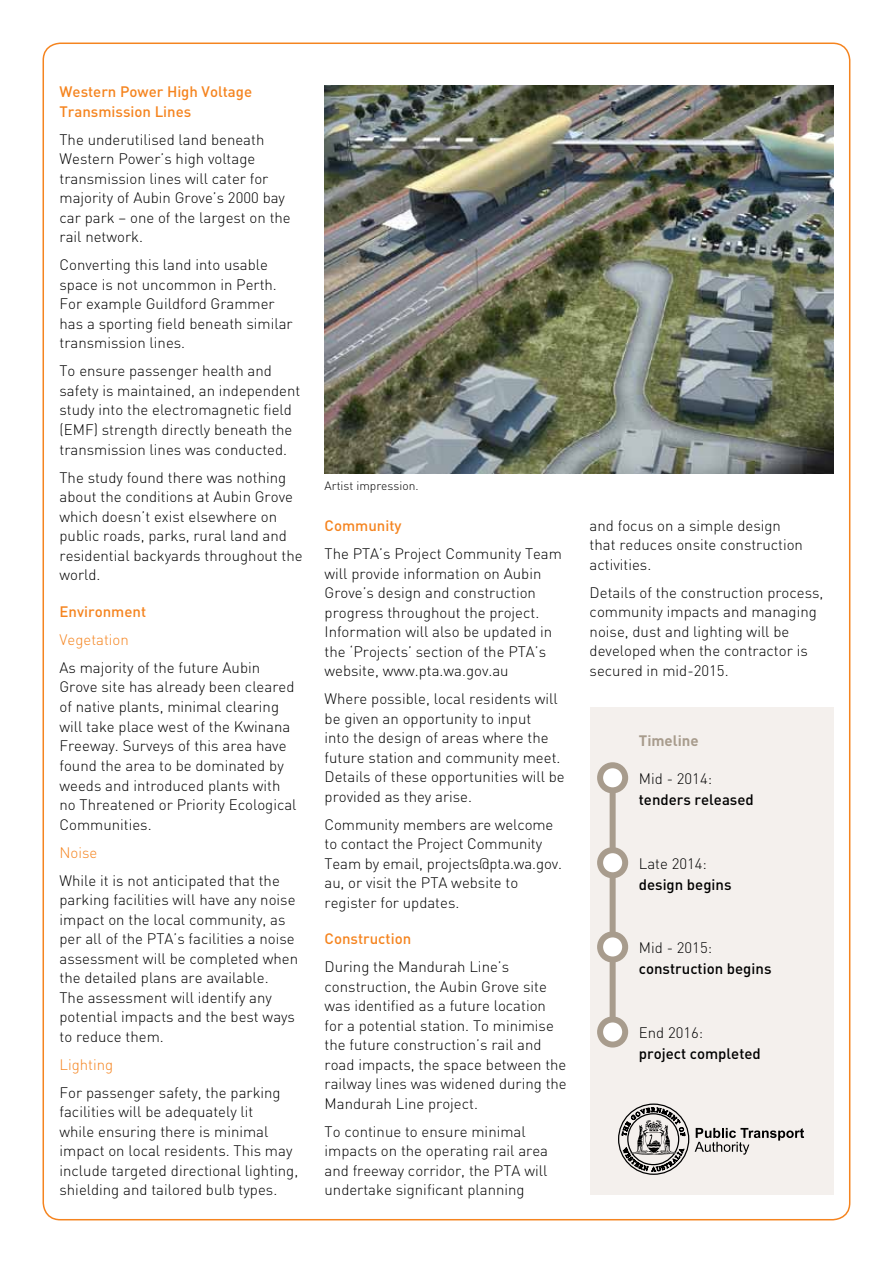
<style>
.page{position:relative;width:893px;height:1263px;background:#fff}
.page>*{position:absolute;margin:0;border:0;box-sizing:border-box;transform-origin:0 0}
.t1{font:300 15px/19.5px "DIN";color:#000}
.t2{font:500 15px/19.5px "DIN";color:#f5841f}
.t3{font:500 15px "DIN";color:#000}
.t4{font:300 15px "DIN";color:#f5841f}
.t5{font:700 15px "DIN";color:#a89c8d}
.t6{font:300 12px "DIN";color:#000}
</style>
<div class="page">
<img style="left:325px;top:85px;width:508px;height:388px">
<div style="left:590px;top:707px;width:243px;height:488px;background:#f4f0ed"></div>
<div style="left:610px;top:776px;width:6px;height:260px;background:#a89c8d"></div>
<div style="left:600px;top:765px;width:25px;height:25px;background:#fff;border-radius:50%"></div>
<div style="left:597px;top:762px;width:31px;height:31px;border:6px solid #a89c8d;border-radius:50%"></div>
<div style="left:600px;top:850px;width:25px;height:25px;background:#fff;border-radius:50%"></div>
<div style="left:597px;top:847px;width:31px;height:31px;border:6px solid #a89c8d;border-radius:50%"></div>
<div style="left:600px;top:934px;width:25px;height:25px;background:#fff;border-radius:50%"></div>
<div style="left:597px;top:931px;width:31px;height:31px;border:6px solid #a89c8d;border-radius:50%"></div>
<div style="left:600px;top:1019px;width:25px;height:25px;background:#fff;border-radius:50%"></div>
<div style="left:597px;top:1016px;width:31px;height:31px;border:6px solid #a89c8d;border-radius:50%"></div>
<svg style="left:695px;top:1128px;width:109px;height:27px;background:#c2bebc"></svg>
<svg style="left:621px;top:1098px;width:64px;height:76px;background:#adaaa8"></svg>
<p class="t2" style="left:60px;top:82px;width:194px">Western Power High Voltage<br>Transmission Lines</p>
<p class="t1" style="left:60px;top:130px;width:233px">The underutilised land beneath<br>Western Power’s high voltage transmission lines will cater for majority of Aubin Grove’s 2000 bay car park – one of the largest on the rail network.</p>
<p class="t1" style="left:60px;top:255px;width:235px">Converting this land into usable space is not uncommon in Perth.<br>For example Guildford Grammer has a sporting field beneath similar transmission lines.</p>
<p class="t1" style="left:60px;top:361px;width:242px">To ensure passenger health and safety is maintained, an independent study into the electromagnetic field (EMF) strength directly beneath the transmission lines was conducted.</p>
<p class="t1" style="left:60px;top:467px;width:245px">The study found there was nothing about the conditions at Aubin Grove which doesn’t exist elsewhere on public roads, parks, rural land and residential backyards throughout the world.</p>
<p class="t2" style="left:60px;top:601px;width:88px">Environment</p>
<p class="t4" style="left:60px;top:630px;width:71px">Vegetation</p>
<p class="t1" style="left:60px;top:657px;width:239px">As majority of the future Aubin<br>Grove site has already been cleared of native plants, minimal clearing will take place west of the Kwinana<br>Freeway. Surveys of this area have found the area to be dominated by weeds and introduced plants with no Threatened or Priority Ecological<br>Communities.</p>
<p class="t4" style="left:60px;top:843px;width:39px">Noise</p>
<p class="t1" style="left:60px;top:871px;width:240px">While it is not anticipated that the parking facilities will have any noise impact on the local community, as per all of the PTA’s facilities a noise assessment will be completed when the detailed plans are available.<br>The assessment will identify any potential impacts and the best ways to reduce them.</p>
<p class="t4" style="left:60px;top:1055px;width:55px">Lighting</p>
<p class="t1" style="left:60px;top:1083px;width:240px">For passenger safety, the parking facilities will be adequately lit<br>while ensuring there is minimal impact on local residents. This may include targeted directional lighting, shielding and tailored bulb types.</p>
<p class="t6" style="left:325px;top:478px;width:95px">Artist impression.</p>
<p class="t2" style="left:325px;top:515px;width:78px">Community</p>
<p class="t1" style="left:325px;top:544px;width:239px">The PTA’s Project Community Team will provide information on Aubin Grove’s design and construction progress throughout the project.<br>Information will also be updated in the ‘Projects’ section of the PTA’s website, www.pta.wa.gov.au</p>
<p class="t1" style="left:325px;top:689px;width:242px">Where possible, local residents will be given an opportunity to input<br>into the design of areas where the future station and community meet.<br>Details of these opportunities will be provided as they arise.</p>
<p class="t1" style="left:325px;top:814px;width:239px">Community members are welcome to contact the Project Community<br>Team by email, projects@pta.wa.gov. au, or visit the PTA website to register for updates.</p>
<p class="t2" style="left:325px;top:928px;width:88px">Construction</p>
<p class="t1" style="left:325px;top:957px;width:244px">During the Mandurah Line’s construction, the Aubin Grove site was identified as a future location for a potential station. To minimise the future construction’s rail and road impacts, the space between the railway lines was widened during the Mandurah Line project.</p>
<p class="t1" style="left:325px;top:1121px;width:225px">To continue to ensure minimal impacts on the operating rail area and freeway corridor, the PTA will undertake significant planning</p>
<p class="t1" style="left:590px;top:516px;width:215px">and focus on a simple design that reduces onsite construction activities.</p>
<p class="t1" style="left:590px;top:583px;width:235px">Details of the construction process, community impacts and managing noise, dust and lighting will be developed when the contractor is secured in mid-2015.</p>
<p class="t5" style="left:639px;top:731px;width:61px">Timeline</p>
<p class="t1" style="left:639px;top:769px;width:75px">Mid - 2014:</p>
<p class="t3" style="left:639px;top:790px;width:117px">tenders released</p>
<p class="t1" style="left:639px;top:853px;width:70px">Late 2014:</p>
<p class="t3" style="left:639px;top:874px;width:94px">design begins</p>
<p class="t1" style="left:639px;top:938px;width:75px">Mid - 2015:</p>
<p class="t3" style="left:639px;top:959px;width:134px">construction begins</p>
<p class="t1" style="left:639px;top:1022px;width:66px">End 2016:</p>
<p class="t3" style="left:639px;top:1044px;width:124px">project completed</p>
</div>
